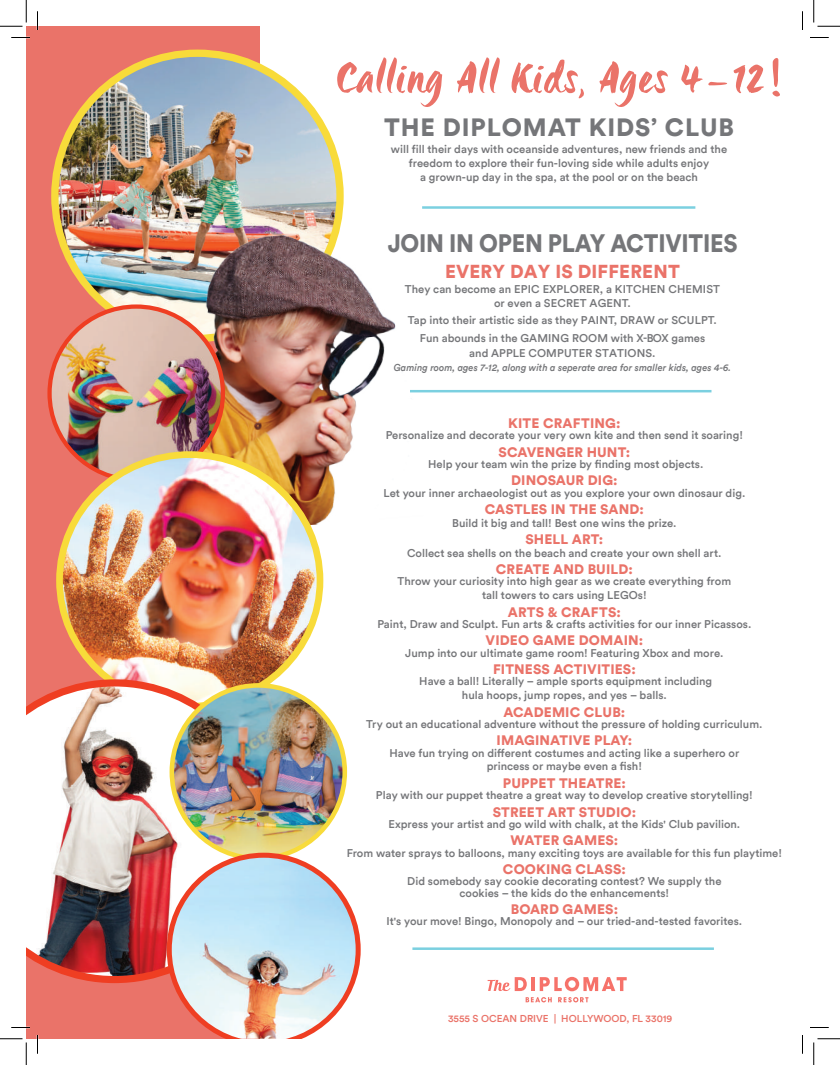
<style>
.page{position:relative;width:840px;height:1065px;background:#fff}
.page>*{position:absolute;margin:0;border:0;box-sizing:border-box;transform-origin:0 0}
.t1{font:900 25px "Circular Std";letter-spacing:-.01em;color:#757679;scale:.93 1}
.t2{font:900 25px "Circular TT";letter-spacing:.035em;color:#757679}
.t3{font:900 18.75px "Circular TT";letter-spacing:.01em;color:#ea7369}
.t4{font:900 13.75px "Circular TT";letter-spacing:.01em;color:#ea7369}
.t5{font:500 11.25px/13.8px "Circular TT";color:#757679;text-align:center}
.t6{font:italic 500 10px "Circular TT";color:#757679;scale:.95 1}
.t7{font:500 10px "Circular TT";color:#ea7369}
</style>
<div class="page">
<hr style="left:531px;top:977px;width:3px;height:14px;background:#f6726a">
<svg style="left:488px;top:977px;width:39px;height:14px"></svg>
<svg style="left:540px;top:977px;width:87px;height:14px"></svg>
<svg style="left:558px;top:997px;width:30px;height:5px"></svg>
<svg style="left:526px;top:997px;width:26px;height:5px"></svg>
<div style="left:26px;top:26px;width:234px;height:1013px;background:#ea7369"></div>
<img style="left:55px;top:53px;width:285px;height:285px;border-radius:143px">
<img style="left:126px;top:226px;width:297px;height:296px">
<img style="left:50px;top:307px;width:173px;height:173px;border-radius:87px">
<img style="left:60px;top:455px;width:260px;height:251px">
<div style="left:56px;top:451px;width:267px;height:259px;border:7px solid #f8db3a;border-radius:50%"></div>
<img style="left:26px;top:679px;width:244px;height:304px">
<img style="left:172px;top:685px;width:173px;height:173px;border-radius:86px">
<div style="left:170px;top:683px;width:177px;height:178px;border:5px solid #f8db3a;border-radius:50%"></div>
<hr style="left:412px;top:947px;width:302px;height:3px;background:#7bd0e0">
<hr style="left:410px;top:390px;width:301px;height:2px;background:#7bd0e0">
<hr style="left:422px;top:206px;width:273px;height:3px;background:#7bd0e0">
<svg style="left:337px;top:58px;width:443px;height:49px"></svg>
<svg style="left:167px;top:853px;width:194px;height:186px"></svg>
<svg style="left:11px;top:37px;width:19px;height:1px"></svg>
<svg style="left:810px;top:37px;width:19px;height:1px"></svg>
<svg style="left:11px;top:1027px;width:19px;height:1px"></svg>
<svg style="left:810px;top:1027px;width:19px;height:1px"></svg>
<svg style="left:37px;top:11px;width:1px;height:19px"></svg>
<svg style="left:37px;top:1035px;width:1px;height:19px"></svg>
<svg style="left:802px;top:11px;width:1px;height:19px"></svg>
<svg style="left:802px;top:1035px;width:1px;height:19px"></svg>
<svg style="left:0;top:0;width:27px;height:27px"></svg>
<svg style="left:0;top:1039px;width:27px;height:26px"></svg>
<svg style="left:814px;top:0;width:26px;height:27px"></svg>
<svg style="left:814px;top:1039px;width:26px;height:26px"></svg>
<h1 class="t2" style="left:384px;top:110px;width:351px">THE DIPLOMAT KIDS’ CLUB</h1>
<p class="t5" style="left:391px;top:142px;width:338px">will fill their days with oceanside adventures, new friends and the freedom to explore their fun-loving side while adults enjoy<br>a grown-up day in the spa, at the pool or on the beach</p>
<h1 class="t1" style="left:388px;top:226px;width:378px">JOIN IN OPEN PLAY ACTIVITIES</h1>
<h2 class="t3" style="left:445px;top:259px;width:236px">EVERY DAY IS DIFFERENT</h2>
<p class="t5" style="left:405px;top:282px;width:317px">They can become an EPIC EXPLORER, a KITCHEN CHEMIST or even a SECRET AGENT.</p>
<p class="t5" style="left:408px;top:311px;width:310px;line-height:17.5px">Tap into their artistic side as they PAINT, DRAW or SCULPT.<br>Fun abounds in the GAMING ROOM with X-BOX games</p>
<p class="t5" style="left:469px;top:346px;width:188px">and APPLE COMPUTER STATIONS.</p>
<p class="t6" style="left:394px;top:361px;width:357px">Gaming room, ages 7-12, along with a seperate area for smaller kids, ages 4-6.</p>
<p class="t4" style="left:508px;top:414px;width:114px">KITE CRAFTING:</p>
<p class="t5" style="left:386px;top:428px;width:359px">Personalize and decorate your very own kite and then send it soaring!</p>
<p class="t4" style="left:499px;top:443px;width:133px">SCAVENGER HUNT:</p>
<p class="t5" style="left:428px;top:457px;width:277px">Help your team win the prize by finding most objects.</p>
<p class="t4" style="left:511px;top:471px;width:108px">DINOSAUR DIG:</p>
<p class="t5" style="left:383px;top:486px;width:363px">Let your inner archaeologist out as you explore your own dinosaur dig.</p>
<p class="t4" style="left:485px;top:500px;width:160px">CASTLES IN THE SAND:</p>
<p class="t5" style="left:452px;top:516px;width:226px">Build it big and tall! Best one wins the prize.</p>
<p class="t4" style="left:525px;top:530px;width:79px">SHELL ART:</p>
<p class="t5" style="left:407px;top:546px;width:316px">Collect sea shells on the beach and create your own shell art.</p>
<p class="t4" style="left:496px;top:560px;width:139px">CREATE AND BUILD:</p>
<p class="t5" style="left:398px;top:574px;width:335px">Throw your curiosity into high gear as we create everything from tall towers to cars using LEGOs!</p>
<p class="t4" style="left:508px;top:603px;width:115px">ARTS &amp; CRAFTS:</p>
<p class="t5" style="left:377px;top:617px;width:375px">Paint, Draw and Sculpt. Fun arts &amp; crafts activities for our inner Picassos.</p>
<p class="t4" style="left:486px;top:631px;width:159px">VIDEO GAME DOMAIN:</p>
<p class="t5" style="left:405px;top:646px;width:320px">Jump into our ultimate game room! Featuring Xbox and more.</p>
<p class="t4" style="left:493px;top:660px;width:144px">FITNESS ACTIVITIES:</p>
<p class="t5" style="left:419px;top:674px;width:294px">Have a ball! Literally – ample sports equipment including hula hoops, jump ropes, and yes – balls.</p>
<p class="t4" style="left:504px;top:703px;width:123px">ACADEMIC CLUB:</p>
<p class="t5" style="left:366px;top:717px;width:398px">Try out an educational adventure without the pressure of holding curriculum.</p>
<p class="t4" style="left:497px;top:731px;width:137px">IMAGINATIVE PLAY:</p>
<p class="t5" style="left:389px;top:746px;width:352px">Have fun trying on different costumes and acting like a superhero or princess or maybe even a fish!</p>
<p class="t4" style="left:503px;top:774px;width:125px">PUPPET THEATRE:</p>
<p class="t5" style="left:376px;top:788px;width:378px">Play with our puppet theatre a great way to develop creative storytelling!</p>
<p class="t4" style="left:493px;top:803px;width:145px">STREET ART STUDIO:</p>
<p class="t5" style="left:388px;top:817px;width:353px">Express your artist and go wild with chalk, at the Kids' Club pavilion.</p>
<p class="t4" style="left:510px;top:831px;width:109px">WATER GAMES:</p>
<p class="t5" style="left:347px;top:846px;width:437px">From water sprays to balloons, many exciting toys are available for this fun playtime!</p>
<p class="t4" style="left:503px;top:860px;width:125px">COOKING CLASS:</p>
<p class="t5" style="left:407px;top:876px;width:316px;line-height:11.2px">Did somebody say cookie decorating contest? We supply the cookies – the kids do the enhancements!</p>
<p class="t4" style="left:511px;top:900px;width:109px">BOARD GAMES:</p>
<p class="t5" style="left:387px;top:914px;width:357px">It's your move! Bingo, Monopoly and – our tried-and-tested favorites.</p>
<p class="t7" style="left:448px;top:1012px;width:226px">3555 S OCEAN DRIVE | HOLLYWOOD, FL 33019</p>
</div>
